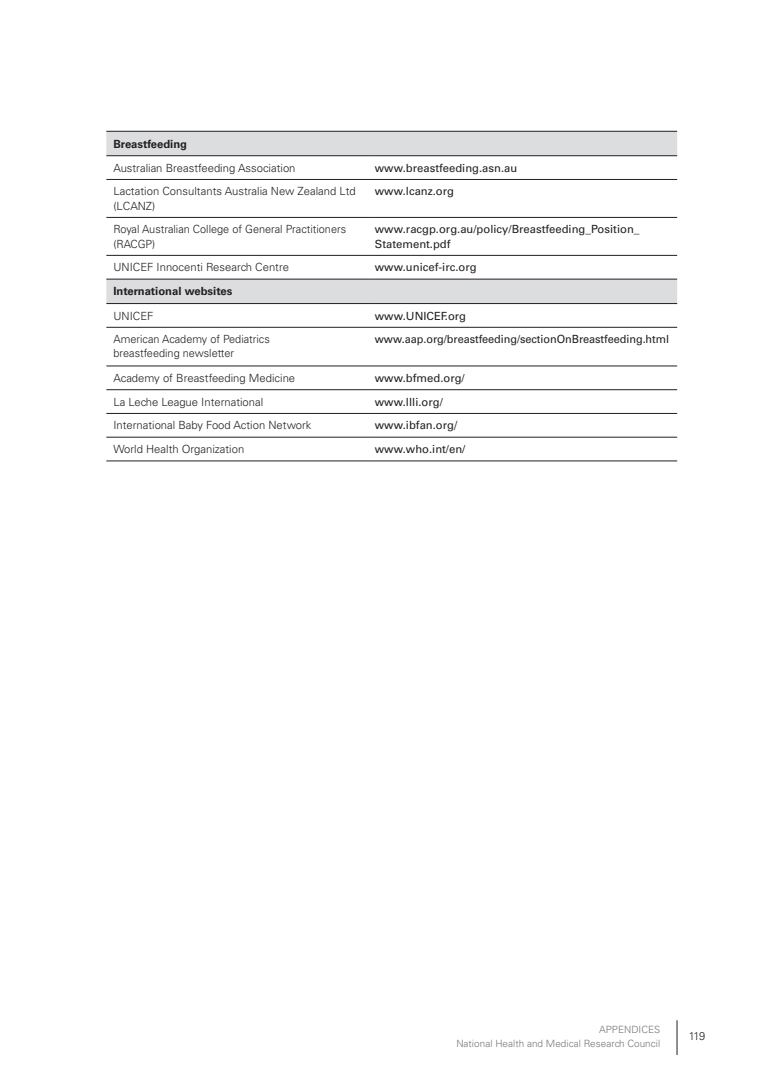
<style>
.page{position:relative;width:780px;height:1088px;background:#fff}
.page>*{position:absolute;margin:0;border:0;box-sizing:border-box;transform-origin:0 0}
.t1{font:300 11.25px/14.2px "Univers LT Std";color:#231f20}
.t2{font:11.25px/14.2px "Univers LT Std";color:#231f20}
.t3{font:700 11.25px "Univers LT Std";color:#231f20}
.t4{font:300 10px/13.4px "Univers LT Std";color:#76787b;text-align:right}
.s1{font-weight:300}
</style>
<div class="page">
<hr style="left:676px;top:1020px;width:1px;height:35px;background:#231f20">
<svg style="left:106px;top:132px;width:571px;height:171px"></svg>
<hr style="left:106px;top:179px;width:269px;height:1px;background:#231f20">
<hr style="left:375px;top:179px;width:302px;height:1px;background:#231f20">
<hr style="left:106px;top:217px;width:269px;height:1px;background:#231f20">
<hr style="left:375px;top:217px;width:302px;height:1px;background:#231f20">
<hr style="left:106px;top:255px;width:269px;height:1px;background:#231f20">
<hr style="left:375px;top:255px;width:302px;height:1px;background:#231f20">
<hr style="left:106px;top:327px;width:269px;height:1px;background:#231f20">
<hr style="left:375px;top:327px;width:302px;height:1px;background:#231f20">
<hr style="left:106px;top:366px;width:269px;height:1px;background:#231f20">
<hr style="left:375px;top:366px;width:302px;height:1px;background:#231f20">
<hr style="left:106px;top:389px;width:269px;height:1px;background:#231f20">
<hr style="left:375px;top:389px;width:302px;height:1px;background:#231f20">
<hr style="left:106px;top:413px;width:269px;height:1px;background:#231f20">
<hr style="left:375px;top:413px;width:302px;height:1px;background:#231f20">
<hr style="left:106px;top:437px;width:269px;height:1px;background:#231f20">
<hr style="left:375px;top:437px;width:302px;height:1px;background:#231f20">
<hr style="left:106px;top:461px;width:269px;height:1px;background:#231f20">
<hr style="left:375px;top:461px;width:302px;height:1px;background:#231f20">
<hr style="left:106px;top:131px;width:269px;height:1px;background:#231f20">
<hr style="left:375px;top:131px;width:302px;height:1px;background:#231f20">
<hr style="left:106px;top:155px;width:269px;height:1px;background:#231f20">
<hr style="left:375px;top:155px;width:302px;height:1px;background:#231f20">
<hr style="left:106px;top:279px;width:269px;height:1px;background:#231f20">
<hr style="left:375px;top:279px;width:302px;height:1px;background:#231f20">
<hr style="left:106px;top:303px;width:269px;height:1px;background:#231f20">
<hr style="left:375px;top:303px;width:302px;height:1px;background:#231f20">
<p class="t3" style="left:113px;top:137px;width:75px">Breastfeeding</p>
<p class="t1" style="left:113px;top:161px;width:183px">Australian Breastfeeding Association</p>
<p class="t2" style="left:375px;top:161px;width:144px">www.breastfeeding.asn.au</p>
<p class="t1" style="left:113px;top:184px;width:244px">Lactation Consultants Australia N ew Zealand Ltd (LCANZ)</p>
<p class="t2" style="left:375px;top:184px;width:81px">www.lcanz.org</p>
<p class="t1" style="left:113px;top:222px;width:234px">Royal Australian College of General Practitioners (RACG P)</p>
<p class="t2" style="left:375px;top:222px;width:266px">www.racgp.org.au/policy/Breastfeeding_Position_<br>Statement.pdf</p>
<p class="t1" style="left:113px;top:260px;width:177px">UN ICE F Innocenti Research Centre</p>
<p class="t2" style="left:375px;top:260px;width:103px">www.unicef-irc.org</p>
<p class="t3" style="left:113px;top:285px;width:120px">International websites</p>
<p class="t1" style="left:113px;top:308px;width:42px">UNICEF</p>
<p class="t2" style="left:375px;top:308px;width:93px">www.UNICEF.org</p>
<p class="t1" style="left:113px;top:332px;width:158px">American Academy of Pediatrics breastfeeding newsletter</p>
<p class="t2" style="left:375px;top:332px;width:296px">www.aap.org/breastfeeding/sectionOnBreastfeeding.html</p>
<p class="t1" style="left:113px;top:371px;width:183px">Academy of Breastfeeding M edicine</p>
<p class="t2" style="left:375px;top:371px;width:91px">www.bfmed.org/</p>
<p class="t1" style="left:113px;top:394px;width:151px">La Leche League International</p>
<p class="t2" style="left:375px;top:395px;width:69px">www.llli.org/</p>
<p class="t1" style="left:113px;top:418px;width:200px">International Baby Food Action N etwork</p>
<p class="t2" style="left:375px;top:418px;width:84px">www.ibfan.org<span class="s1">/</span></p>
<p class="t1" style="left:113px;top:442px;width:132px">World Health Organization</p>
<p class="t2" style="left:375px;top:442px;width:92px">www.who.int/en/</p>
<p class="t4" style="left:456px;top:1023px;width:205px">Appendices<br>National Health and Medical Research Council</p>
<p class="t1" style="left:688px;top:1028px;width:18px">119</p>
</div>
